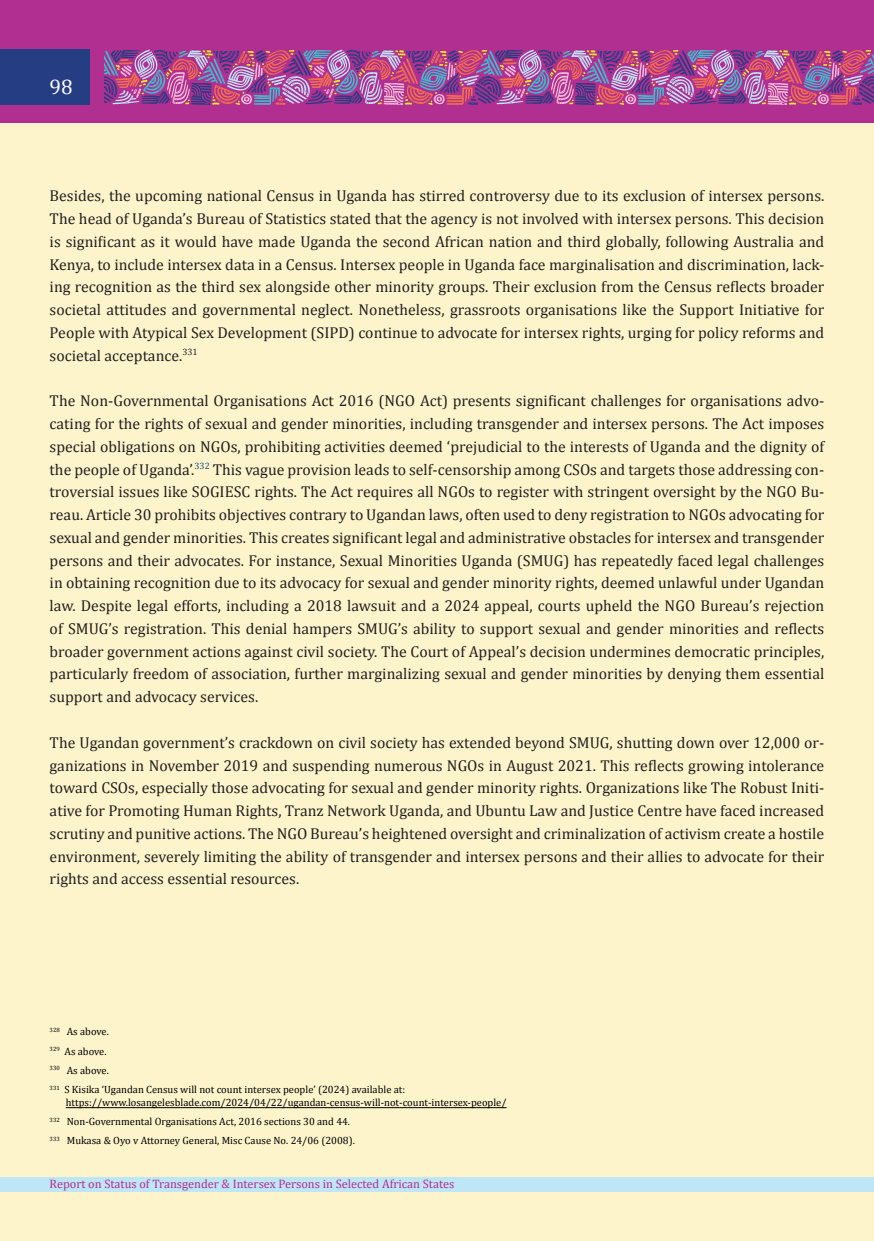
<style>
.page{position:relative;width:874px;height:1241px;background:#fff}
.page>*{position:absolute;margin:0;border:0;box-sizing:border-box;transform-origin:0 0}
.t1{font:21px "Cambria";color:#fff}
.Paragraph{font:15.75px/22.8px "Cambria";color:#231f20;text-align:justify}
.t2{font:12.25px "Cambria";color:#b02f91}
.t3{font:10.5px "Cambria";color:#000001}
</style>
<div class="page">
<div style="left:0;top:0;width:873px;height:1240px;background:#fef4cb"></div>
<div style="left:0;top:0;width:873px;height:123px;background:#b02f91"></div>
<div style="left:0;top:1176px;width:873px;height:15px;background:#bee6f6"></div>
<svg style="left:104px;top:50px;width:769px;height:55px"></svg>
<div style="left:0;top:50px;width:89px;height:55px;background:#253d83"></div>
<hr style="left:66px;top:1107px;width:440px;height:1px;background:#000001">
<h1 class="t1" style="left:50px;top:74px;width:25px">98</h1>
<p class="Paragraph" style="left:50px;top:185px;width:775px">Besides, the upcoming national Census in Uganda has stirred controversy due to its exclusion of intersex persons.<br>The head of Uganda’s Bureau of Statistics stated that the agency is not involved with intersex persons. This decision is significant as it would have made Uganda the second African nation and third globally, following Australia and Kenya, to include intersex data in a Census. Intersex people in Uganda face marginalisation and discrimination, lack&shy;ing recognition as the third sex alongside other minority groups. Their exclusion from the Census reflects broader societal attitudes and governmental neglect. Nonetheless, grassroots organisations like the Support Initiative for People with Atypical Sex Development (SIPD) continue to advocate for intersex rights, urging for policy reforms and societal acceptance.<sup>331</sup></p>
<p class="Paragraph" style="left:50px;top:389px;width:775px">The Non-Governmental Organisations Act 2016 (NGO Act) presents significant challenges for organisations advo&shy;cating for the rights of sexual and gender minorities, including transgender and intersex persons. The Act imposes special obligations on NGOs, prohibiting activities deemed ‘prejudicial to the interests of Uganda and the dignity of the people of Uganda’.<sup>332</sup> This vague provision leads to self-censorship among CSOs and targets those addressing con&shy;troversial issues like SOGIESC rights. The Act requires all NGOs to register with stringent oversight by the NGO Bu&shy;reau. Article 30 prohibits objectives contrary to Ugandan laws, often used to deny registration to NGOs advocating for sexual and gender minorities. This creates significant legal and administrative obstacles for intersex and transgender persons and their advocates. For instance, Sexual Minorities Uganda (SMUG) has repeatedly faced legal challenges in obtaining recognition due to its advocacy for sexual and gender minority rights, deemed unlawful under Ugandan law. Despite legal efforts, including a 2018 lawsuit and a 2024 appeal, courts upheld the NGO Bureau’s rejection of SMUG’s registration. This denial hampers SMUG’s ability to support sexual and gender minorities and reflects broader government actions against civil society. The Court of Appeal’s decision undermines democratic principles, particularly freedom of association, further marginalizing sexual and gender minorities by denying them essential support and advocacy services.</p>
<p class="Paragraph" style="left:50px;top:731px;width:775px">The Ugandan government’s crackdown on civil society has extended beyond SMUG, shutting down over 12,000 or&shy;ganizations in November 2019 and suspending numerous NGOs in August 2021. This reflects growing intolerance toward CSOs, especially those advocating for sexual and gender minority rights. Organizations like The Robust Initi&shy;ative for Promoting Human Rights, Tranz Network Uganda, and Ubuntu Law and Justice Centre have faced increased scrutiny and punitive actions. The NGO Bureau’s heightened oversight and criminalization of activism create a hostile environment, severely limiting the ability of transgender and intersex persons and their allies to advocate for their rights and access essential resources.</p>
<p class="t3" style="left:50px;top:1025px;width:61px"><sup>328</sup> As above.</p>
<p class="t3" style="left:50px;top:1044px;width:58px"><sup>329</sup> As above.</p>
<p class="t3" style="left:50px;top:1063px;width:61px"><sup>330</sup> As above.</p>
<p class="t3" style="left:50px;top:1083px;width:357px"><sup>331</sup> S Kisika ‘Ugandan Census will not count intersex people’ (2024) available at:</p>
<p class="t3" style="left:66px;top:1095px;width:442px">https://www.losangelesblade.com/2024/04/22/ugandan-census-will-not-count-intersex-people/</p>
<p class="t3" style="left:50px;top:1114px;width:302px"><sup>332</sup> Non-Governmental Organisations Act, 2016 sections 30 and 44.</p>
<p class="t3" style="left:50px;top:1134px;width:306px"><sup>333</sup> Mukasa &amp; Oyo v Attorney General, Misc Cause No. 24/06 (2008).</p>
<p class="t2" style="left:50px;top:1175px;width:406px">Report on Status of Transgender &amp; Intersex Persons in Selected African States</p>
</div>
